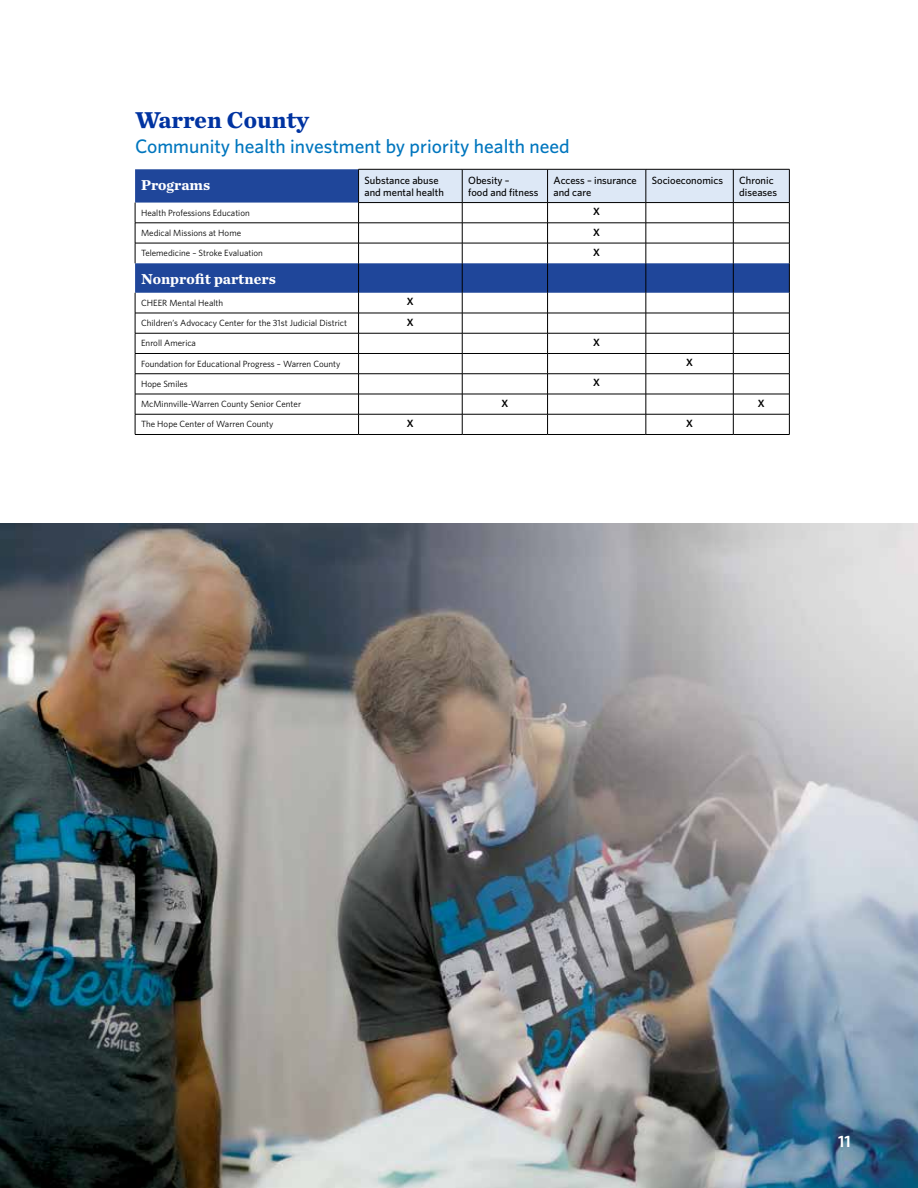
<style>
.page{position:relative;width:918px;height:1188px;background:#fff}
.page>*{position:absolute;margin:0;border:0;box-sizing:border-box;transform-origin:0 0}
.t1{font:700 24px "Chronicle Text G1";color:#0033a1}
.t2{font:500 19.5px "Whitney";color:#0076be}
.t3{font:600 16.5px "Whitney";color:#fff}
.t4{font:700 15px "Chronicle Text G1";color:#fff}
.t5{font:500 10.5px/12.6px "Whitney";color:#000}
.t6{font:600 10.5px "Whitney";color:#000}
.t7{font:9px "Whitney";color:#000}
</style>
<div class="page">
<svg style="left:135px;top:169px;width:654px;height:124px;fill:#1f469a"></svg>
<hr style="left:135px;top:313px;width:224px;height:1px;background:#000">
<hr style="left:359px;top:313px;width:103px;height:1px;background:#000">
<hr style="left:462px;top:313px;width:86px;height:1px;background:#000">
<hr style="left:548px;top:313px;width:98px;height:1px;background:#000">
<hr style="left:646px;top:313px;width:87px;height:1px;background:#000">
<hr style="left:733px;top:313px;width:56px;height:1px;background:#000">
<hr style="left:135px;top:333px;width:224px;height:1px;background:#000">
<hr style="left:359px;top:333px;width:103px;height:1px;background:#000">
<hr style="left:462px;top:333px;width:86px;height:1px;background:#000">
<hr style="left:548px;top:333px;width:98px;height:1px;background:#000">
<hr style="left:646px;top:333px;width:87px;height:1px;background:#000">
<hr style="left:733px;top:333px;width:56px;height:1px;background:#000">
<hr style="left:135px;top:353px;width:224px;height:1px;background:#000">
<hr style="left:359px;top:353px;width:103px;height:1px;background:#000">
<hr style="left:462px;top:353px;width:86px;height:1px;background:#000">
<hr style="left:548px;top:353px;width:98px;height:1px;background:#000">
<hr style="left:646px;top:353px;width:87px;height:1px;background:#000">
<hr style="left:733px;top:353px;width:56px;height:1px;background:#000">
<hr style="left:135px;top:373px;width:224px;height:1px;background:#000">
<hr style="left:359px;top:373px;width:103px;height:1px;background:#000">
<hr style="left:462px;top:373px;width:86px;height:1px;background:#000">
<hr style="left:548px;top:373px;width:98px;height:1px;background:#000">
<hr style="left:646px;top:373px;width:87px;height:1px;background:#000">
<hr style="left:733px;top:373px;width:56px;height:1px;background:#000">
<hr style="left:135px;top:394px;width:224px;height:1px;background:#000">
<hr style="left:359px;top:394px;width:103px;height:1px;background:#000">
<hr style="left:462px;top:394px;width:86px;height:1px;background:#000">
<hr style="left:548px;top:394px;width:98px;height:1px;background:#000">
<hr style="left:646px;top:394px;width:87px;height:1px;background:#000">
<hr style="left:733px;top:394px;width:56px;height:1px;background:#000">
<hr style="left:135px;top:414px;width:224px;height:1px;background:#000">
<svg style="left:135px;top:293px;width:1px;height:141px"></svg>
<hr style="left:359px;top:414px;width:103px;height:1px;background:#000">
<svg style="left:358px;top:293px;width:1px;height:141px"></svg>
<hr style="left:462px;top:414px;width:86px;height:1px;background:#000">
<svg style="left:462px;top:293px;width:1px;height:141px"></svg>
<hr style="left:548px;top:414px;width:98px;height:1px;background:#000">
<svg style="left:547px;top:293px;width:1px;height:141px"></svg>
<hr style="left:646px;top:414px;width:87px;height:1px;background:#000">
<svg style="left:646px;top:293px;width:1px;height:141px"></svg>
<hr style="left:733px;top:414px;width:56px;height:1px;background:#000">
<svg style="left:733px;top:293px;width:1px;height:141px"></svg>
<svg style="left:789px;top:293px;width:1px;height:141px"></svg>
<hr style="left:135px;top:434px;width:224px;height:1px;background:#000">
<hr style="left:359px;top:434px;width:103px;height:1px;background:#000">
<hr style="left:462px;top:434px;width:86px;height:1px;background:#000">
<hr style="left:548px;top:434px;width:98px;height:1px;background:#000">
<hr style="left:646px;top:434px;width:87px;height:1px;background:#000">
<hr style="left:733px;top:434px;width:56px;height:1px;background:#000">
<hr style="left:135px;top:223px;width:224px;height:1px;background:#000">
<hr style="left:135px;top:243px;width:224px;height:1px;background:#000">
<svg style="left:135px;top:203px;width:1px;height:60px"></svg>
<svg style="left:358px;top:170px;width:432px;height:93px"></svg>
<hr style="left:358px;top:263px;width:1px;height:30px;background:#000">
<hr style="left:462px;top:263px;width:1px;height:30px;background:#000">
<hr style="left:547px;top:263px;width:1px;height:30px;background:#000">
<hr style="left:646px;top:263px;width:1px;height:30px;background:#000">
<hr style="left:733px;top:263px;width:1px;height:30px;background:#000">
<hr style="left:789px;top:263px;width:1px;height:30px;background:#000">
<hr style="left:358px;top:169px;width:104px;height:1px;background:#000">
<hr style="left:358px;top:169px;width:1px;height:33px;background:#000">
<hr style="left:358px;top:202px;width:104px;height:1px;background:#000">
<hr style="left:462px;top:169px;width:86px;height:1px;background:#000">
<hr style="left:462px;top:169px;width:1px;height:33px;background:#000">
<hr style="left:462px;top:202px;width:86px;height:1px;background:#000">
<hr style="left:548px;top:169px;width:98px;height:1px;background:#000">
<hr style="left:547px;top:169px;width:1px;height:33px;background:#000">
<hr style="left:548px;top:202px;width:98px;height:1px;background:#000">
<hr style="left:646px;top:169px;width:87px;height:1px;background:#000">
<hr style="left:646px;top:169px;width:1px;height:33px;background:#000">
<hr style="left:646px;top:202px;width:87px;height:1px;background:#000">
<hr style="left:733px;top:169px;width:56px;height:1px;background:#000">
<hr style="left:733px;top:169px;width:1px;height:33px;background:#000">
<hr style="left:789px;top:169px;width:1px;height:33px;background:#000">
<hr style="left:733px;top:202px;width:56px;height:1px;background:#000">
<img style="left:0;top:524px;width:918px;height:664px">
<h1 class="t1" style="left:135px;top:100px;width:175px">Warren County</h1>
<h2 class="t2" style="left:135px;top:133px;width:436px">Community health investment by priority health need</h2>
<h3 class="t4" style="left:141px;top:173px;width:71px">Programs</h3>
<p class="t5" style="left:365px;top:174px;width:81px">Substance abuse and mental health</p>
<p class="t5" style="left:468px;top:174px;width:72px">Obesity –<br>food and fitness</p>
<p class="t5" style="left:554px;top:174px;width:85px">Access – insurance and care</p>
<p class="t5" style="left:652px;top:174px;width:73px">Socioeconomics</p>
<p class="t5" style="left:739px;top:174px;width:39px">Chronic diseases</p>
<p class="t7" style="left:141px;top:207px;width:110px">Health Professions Education</p>
<p class="t6" style="left:593px;top:205px;width:8px">X</p>
<p class="t7" style="left:141px;top:227px;width:102px">Medical Missions at Home</p>
<p class="t6" style="left:593px;top:225px;width:8px">X</p>
<p class="t7" style="left:141px;top:247px;width:123px">Telemedicine – Stroke Evaluation</p>
<p class="t6" style="left:593px;top:245px;width:8px">X</p>
<h3 class="t4" style="left:141px;top:267px;width:136px">Nonprofit partners</h3>
<p class="t7" style="left:141px;top:297px;width:84px">CHEER Mental Health</p>
<p class="t6" style="left:407px;top:295px;width:8px">X</p>
<p class="t7" style="left:141px;top:317px;width:208px">Children’s Advocacy Center for the 31st Judicial District</p>
<p class="t6" style="left:407px;top:315px;width:8px">X</p>
<p class="t7" style="left:141px;top:337px;width:56px">Enroll America</p>
<p class="t6" style="left:593px;top:335px;width:8px">X</p>
<p class="t7" style="left:141px;top:358px;width:201px">Foundation for Educational Progress – Warren County</p>
<p class="t6" style="left:686px;top:356px;width:8px">X</p>
<p class="t7" style="left:141px;top:378px;width:48px">Hope Smiles</p>
<p class="t6" style="left:593px;top:376px;width:8px">X</p>
<p class="t7" style="left:141px;top:398px;width:162px">McMinnville-Warren County Senior Center</p>
<p class="t6" style="left:501px;top:396px;width:8px">X</p>
<p class="t6" style="left:758px;top:396px;width:8px">X</p>
<p class="t7" style="left:141px;top:418px;width:134px">The Hope Center of Warren County</p>
<p class="t6" style="left:407px;top:416px;width:8px">X</p>
<p class="t6" style="left:686px;top:416px;width:8px">X</p>
<h3 class="t3" style="left:838px;top:1130px;width:14px">11</h3>
</div>
